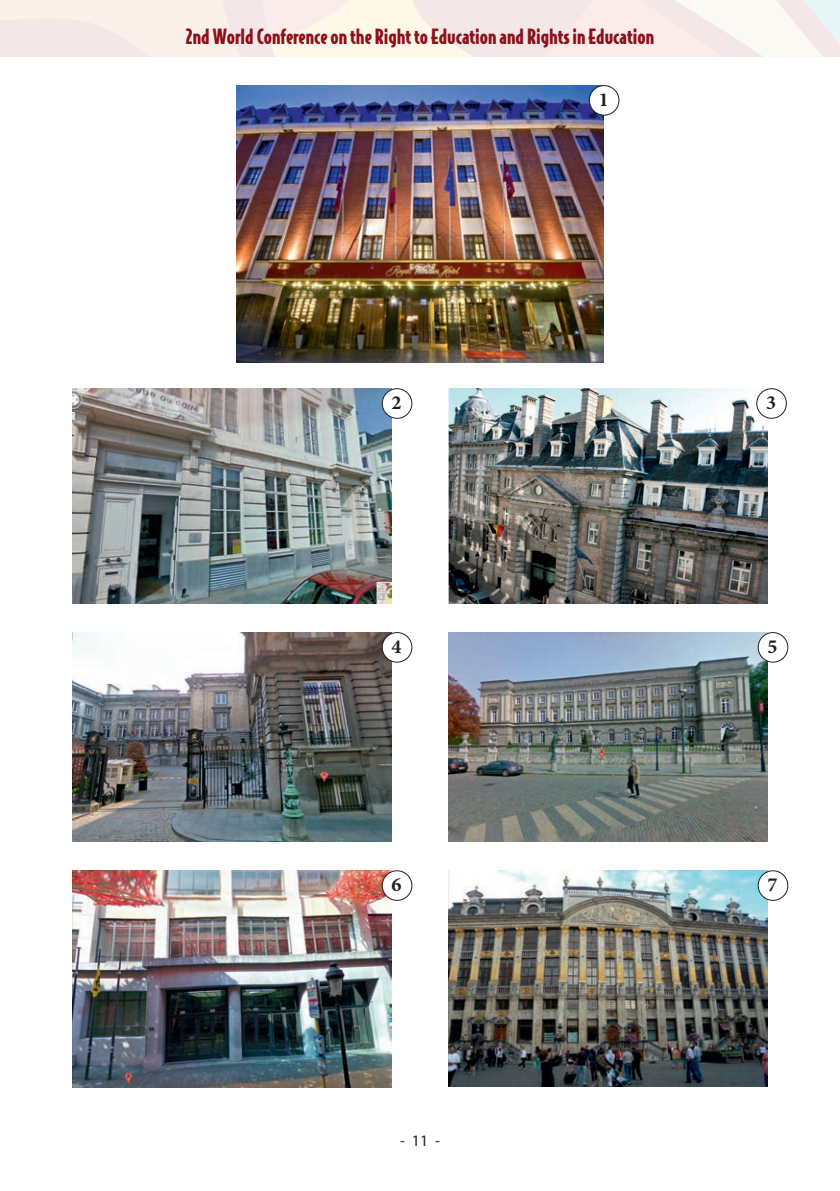
<style>
.page{position:relative;width:840px;height:1191px;background:#fff}
.page>*{position:absolute;margin:0;border:0;box-sizing:border-box;transform-origin:0 0}
.t1{font:900 20px "Bodega Sans";color:#8d111b}
.t2{font:700 20px "Minion Pro";color:#231f20}
.t3{font:16px "Myriad Pro";color:#231f20}
</style>
<div class="page">
<svg style="left:0;top:0;width:839px;height:57px;background:#f8edea"></svg>
<img style="left:236px;top:85px;width:367px;height:278px">
<img style="left:72px;top:388px;width:319px;height:215px">
<img style="left:448px;top:388px;width:319px;height:216px">
<img style="left:72px;top:632px;width:319px;height:210px">
<img style="left:448px;top:632px;width:319px;height:210px">
<div style="left:589px;top:86px;width:29px;height:29px;background:#fff;border-radius:50%"></div>
<div style="left:588px;top:85px;width:31px;height:31px;border:1px solid #231f20;border-radius:50%"></div>
<img style="left:72px;top:870px;width:319px;height:217px">
<img style="left:448px;top:870px;width:319px;height:217px">
<div style="left:382px;top:389px;width:29px;height:29px;background:#fff;border-radius:50%"></div>
<div style="left:381px;top:388px;width:31px;height:31px;border:1px solid #231f20;border-radius:50%"></div>
<div style="left:756px;top:389px;width:30px;height:29px;background:#fff;border-radius:50%"></div>
<div style="left:755px;top:388px;width:31px;height:31px;border:1px solid #231f20;border-radius:50%"></div>
<div style="left:382px;top:632px;width:29px;height:30px;background:#fff;border-radius:50%"></div>
<div style="left:381px;top:632px;width:31px;height:30px;border:1px solid #231f20;border-radius:50%"></div>
<div style="left:757px;top:632px;width:30px;height:30px;background:#fff;border-radius:50%"></div>
<div style="left:757px;top:632px;width:30px;height:30px;border:1px solid #231f20;border-radius:50%"></div>
<div style="left:382px;top:870px;width:29px;height:30px;background:#fff;border-radius:50%"></div>
<div style="left:381px;top:870px;width:31px;height:31px;border:1px solid #231f20;border-radius:50%"></div>
<div style="left:757px;top:870px;width:30px;height:30px;background:#fff;border-radius:50%"></div>
<div style="left:757px;top:870px;width:30px;height:31px;border:1px solid #231f20;border-radius:50%"></div>
<p class="t1" style="left:186px;top:23px;width:469px">2nd World Conference on the Right to Education and Rights in Education</p>
<p class="t2" style="left:598px;top:86px;width:11px">1</p>
<p class="t2" style="left:391px;top:389px;width:11px">2</p>
<p class="t2" style="left:765px;top:389px;width:11px">3</p>
<p class="t2" style="left:391px;top:632px;width:11px">4</p>
<p class="t2" style="left:767px;top:632px;width:11px">5</p>
<p class="t2" style="left:391px;top:871px;width:11px">6</p>
<p class="t2" style="left:767px;top:871px;width:11px">7</p>
<p class="t3" style="left:400px;top:1130px;width:41px">- 11 -</p>
</div>
